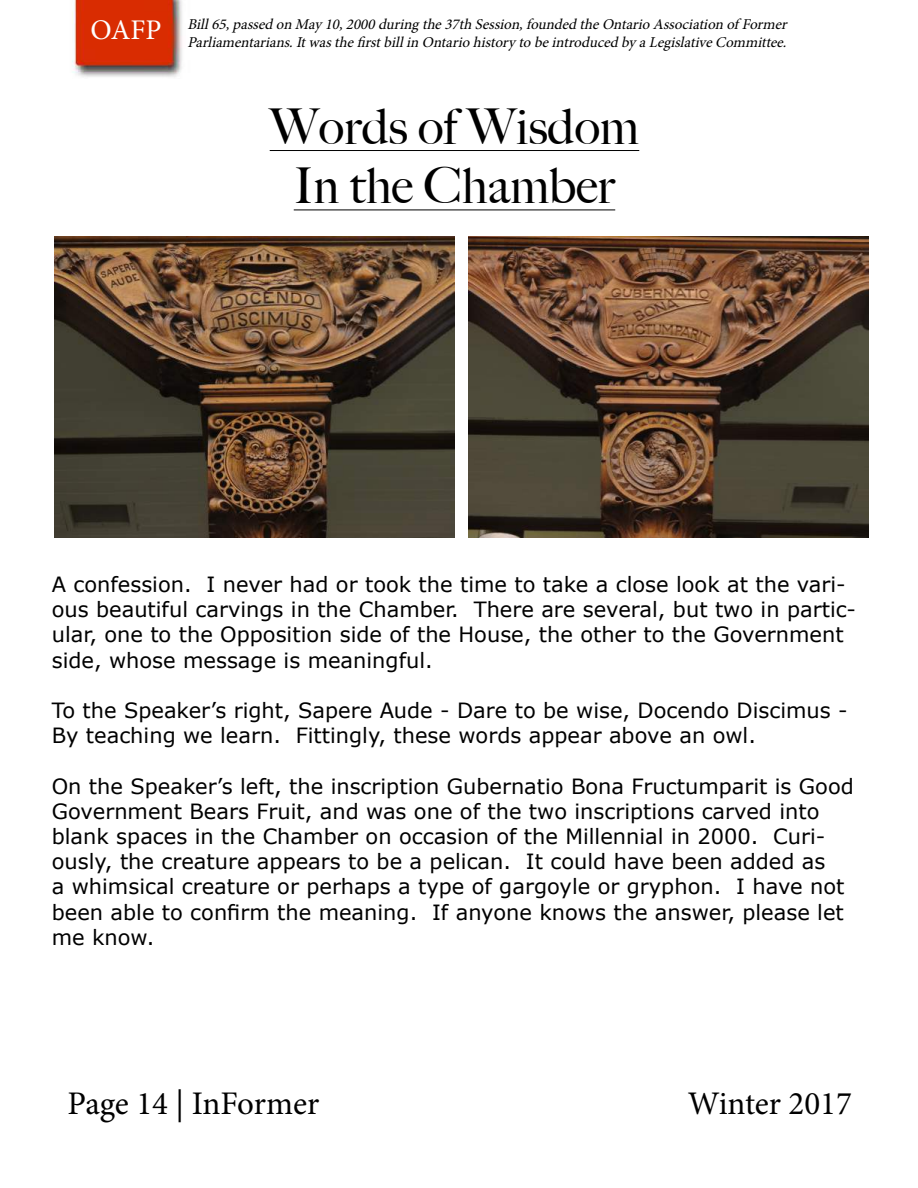
<style>
.page{position:relative;width:918px;height:1188px;background:#fff}
.page>*{position:absolute;margin:0;border:0;box-sizing:border-box;transform-origin:0 0}
.t1{font:500 49.5px/59.4px "Big Caslon";color:#000;text-align:center}
.t2{font:33px "Minion Pro";letter-spacing:-.005em;color:#000}
.t3{font:21px/25.2px "Verdana";color:#000}
.t4{font:italic 15px/18px "Minion Pro";color:#000;text-align:right}
.s1{font-style:normal;font-size:28.5px;color:#fff}
</style>
<div class="page">
<img style="left:72px;top:0;width:110px;height:77px">
<hr style="left:270px;top:150px;width:369px;height:1px;background:#000">
<hr style="left:294px;top:209px;width:321px;height:1px;background:#000">
<img style="left:54px;top:237px;width:400px;height:300px">
<img style="left:468px;top:237px;width:400px;height:300px">
<p class="t4" style="left:90px;top:15px;width:702px"><span class="s1">O A F P</span> Bill65,passedon May10,2000duringthe37th Session,foundedtheOntarioAssociation of Former<br>Parliamentarians.Itwasthefirstbillin OntariohistorytobeintroducedbyaLegislativeCommittee.</p>
<h1 class="t1" style="left:270px;top:97px;width:371px">Words of Wisdom<br>In the Chamber</h1>
<p class="t3" style="left:52px;top:572px;width:806px">A confession. I never had or took the time to take a close look at the vari&shy;ous beautiful carvings in the Chamber. There are several, but two in partic&shy;ular, one to the Opposition side of the House, the other to the Government side, whose message is meaningful.</p>
<p class="t3" style="left:52px;top:698px;width:797px">To the Speaker’s right, Sapere Aude - Dare to be wise, Docendo Discimus -<br>By teaching we learn. Fittingly, these words appear above an owl.</p>
<p class="t3" style="left:52px;top:773px;width:804px">On the Speaker’s left, the inscription Gubernatio Bona Fructumparit is Good Government Bears Fruit, and was one of the two inscriptions carved into blank spaces in the Chamber on occasion of the Millennial in 2000. Curi&shy;ously, the creature appears to be a pelican. It could have been added as<br>a whimsical creature or perhaps a type of gargoyle or gryphon. I have not been able to confirm the meaning. If anyone knows the answer, please let me know.</p>
<h2 class="t2" style="left:68px;top:1082px;width:253px">Page 14 | InFormer</h2>
<h2 class="t2" style="left:688px;top:1082px;width:166px">Winter 2017</h2>
</div>
